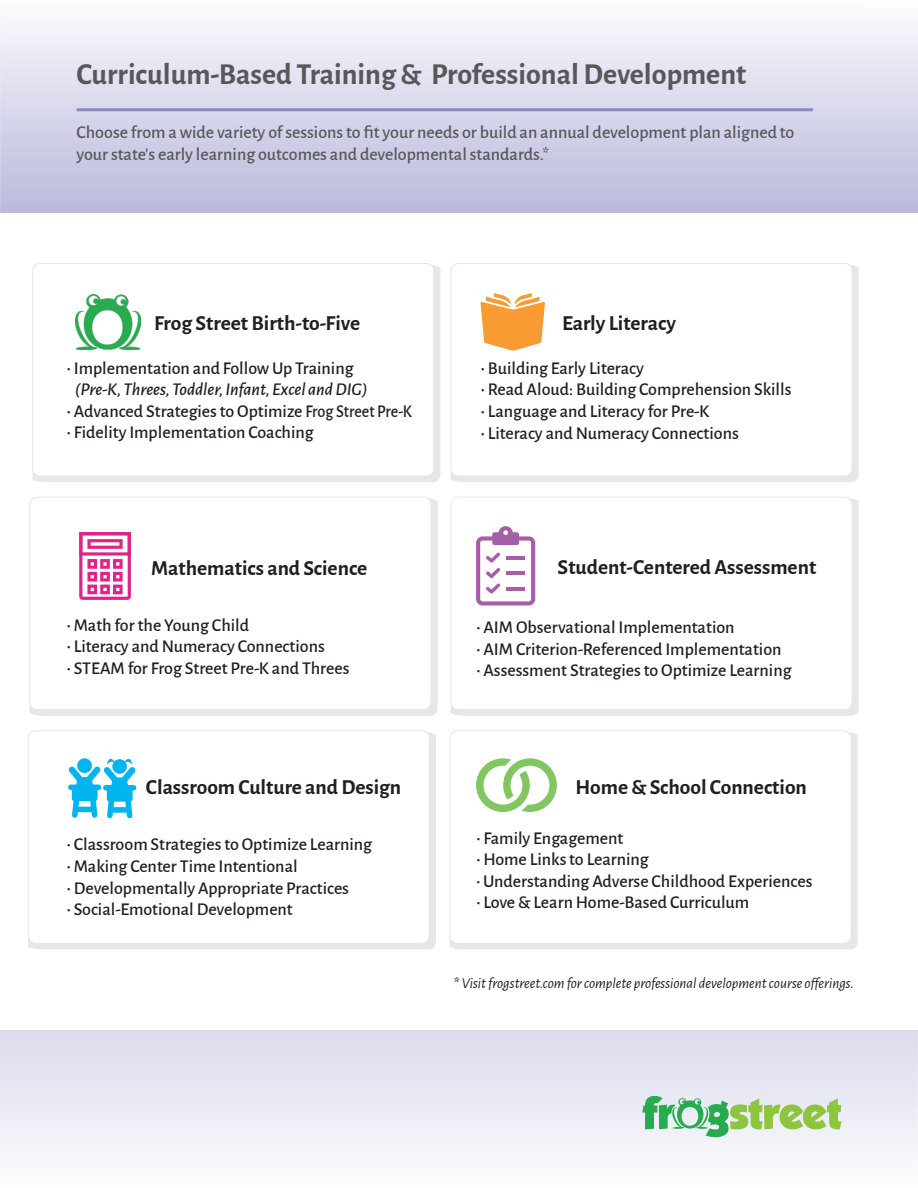
<style>
.page{position:relative;width:918px;height:1188px;background:#fff}
.page>*{position:absolute;margin:0;border:0;box-sizing:border-box;transform-origin:0 0}
.t1{font:700 30.6px "Alegreya Sans";color:#57585a}
.t2{font:700 21.45px "Alegreya Sans";color:#231f20}
.t3{font:500 18px "Alegreya Sans";color:#231f20}
.t4{font:500 18px/21.6px "Alegreya Sans";color:#57585a}
.t5{font:italic 500 18px "Alegreya Sans";color:#231f20}
.t6{font:500 18px "Alegreya Sans";color:#231f20;scale:.95 1}
.t7{font:italic 15px "Alegreya Sans";color:#231f20}
.s1{font-weight:500;font-style:normal}
</style>
<div class="page">
<svg style="left:0;top:1030px;width:918px;height:117px"></svg>
<svg style="left:0;top:27px;width:918px;height:186px;background:#d5d5ea"></svg>
<hr style="left:76px;top:108px;width:737px;height:3px;background:#8b8bc3">
<div style="left:32px;top:265px;width:408px;height:217px;background:#e6e7e9"></div>
<div style="left:33px;top:263px;width:401px;height:213px;background:#fff;border-radius:7px"></div>
<div style="left:32px;top:263px;width:402px;height:213px;border:1px solid #e6e7e9;border-radius:7px"></div>
<img style="left:76px;top:294px;width:64px;height:55px">
<div style="left:28px;top:732px;width:408px;height:217px;background:#e6e7e9"></div>
<div style="left:28px;top:731px;width:401px;height:212px;background:#fff;border-radius:7px"></div>
<div style="left:28px;top:730px;width:402px;height:214px;border:1px solid #e6e7e9;border-radius:7px"></div>
<div style="left:451px;top:265px;width:408px;height:217px;background:#e6e7e9"></div>
<div style="left:451px;top:263px;width:401px;height:213px;background:#fff;border-radius:7px"></div>
<div style="left:451px;top:263px;width:401px;height:213px;border:1px solid #e6e7e9;border-radius:7px"></div>
<svg style="left:480px;top:293px;width:65px;height:58px"></svg>
<div style="left:450px;top:732px;width:408px;height:217px;background:#e6e7e9"></div>
<div style="left:450px;top:731px;width:401px;height:212px;background:#fff;border-radius:7px"></div>
<div style="left:450px;top:730px;width:401px;height:214px;border:1px solid #e6e7e9;border-radius:7px"></div>
<svg style="left:476px;top:758px;width:81px;height:54px"></svg>
<div style="left:451px;top:498px;width:408px;height:218px;background:#e6e7e9"></div>
<div style="left:451px;top:497px;width:401px;height:213px;background:#fff;border-radius:7px"></div>
<div style="left:451px;top:497px;width:401px;height:213px;border:1px solid #e6e7e9;border-radius:7px"></div>
<svg style="left:476px;top:526px;width:59px;height:80px"></svg>
<div style="left:29px;top:498px;width:409px;height:218px;background:#e6e7e9"></div>
<div style="left:30px;top:497px;width:401px;height:213px;background:#fff;border-radius:7px"></div>
<div style="left:29px;top:497px;width:402px;height:213px;border:1px solid #e6e7e9;border-radius:7px"></div>
<svg style="left:79px;top:532px;width:52px;height:68px"></svg>
<svg style="left:68px;top:758px;width:68px;height:60px"></svg>
<div style="left:77px;top:758px;width:15px;height:15px;background:#00b4ed;border-radius:50%"></div>
<svg style="left:642px;top:1096px;width:199px;height:41px"></svg>
<p class="t1" style="left:76px;top:52px;width:671px">Curriculum-Based Training &amp; Professional Development</p>
<p class="t4" style="left:76px;top:121px;width:720px">Choose from a wide variety of sessions to fit your needs or build an annual development plan aligned to your state’s early learning outcomes and developmental standards.*</p>
<p class="t2" style="left:154px;top:308px;width:207px">Frog Street Birth-to-Five</p>
<p class="t3" style="left:67px;top:355px;width:289px">• Implementation and Follow Up Training</p>
<p class="t5" style="left:75px;top:377px;width:294px">(Pre-K, Threes, Toddler, Infant, Excel and DIG)</p>
<p class="t3" style="left:67px;top:398px;width:347px">• Advanced Strategies to Optimize Frog Street Pre-K</p>
<p class="t3" style="left:67px;top:420px;width:249px">• Fidelity Implementation Coaching</p>
<p class="t2" style="left:562px;top:308px;width:115px">Early Literacy</p>
<p class="t3" style="left:481px;top:355px;width:165px">• Building Early Literacy</p>
<p class="t3" style="left:481px;top:377px;width:312px">• Read Aloud: Building Comprehension Skills</p>
<p class="t3" style="left:481px;top:399px;width:230px">• Language and Literacy for Pre-K</p>
<p class="t3" style="left:481px;top:420px;width:260px">• Literacy and Numeracy Connections</p>
<p class="t2" style="left:151px;top:552px;width:218px">Mathematics and Science</p>
<p class="t3" style="left:67px;top:612px;width:184px">• Math for the Young Child</p>
<p class="t3" style="left:67px;top:634px;width:260px">• Literacy and Numeracy Connections</p>
<p class="t3" style="left:67px;top:656px;width:284px">• STEAM for Frog Street Pre-K and Threes</p>
<p class="t2" style="left:146px;top:771px;width:257px">Classroom Culture and Design</p>
<p class="t3" style="left:67px;top:832px;width:307px">• Classroom Strategies to Optimize Learning</p>
<p class="t3" style="left:67px;top:854px;width:233px">• Making Center Time Intentional</p>
<p class="t3" style="left:67px;top:875px;width:284px">• Developmentally Appropriate Practices</p>
<p class="t3" style="left:67px;top:897px;width:228px">• Social-Emotional Development</p>
<p class="t2" style="left:558px;top:552px;width:260px">Student-Centered Assessment</p>
<p class="t3" style="left:476px;top:615px;width:260px">• AIM Observational Implementation</p>
<p class="t3" style="left:476px;top:636px;width:307px">• AIM Criterion-Referenced Implementation</p>
<p class="t3" style="left:476px;top:658px;width:317px">• Assessment Strategies to Optimize Learning</p>
<p class="t2" style="left:576px;top:771px;width:233px">Home &amp; School Connection</p>
<p class="t3" style="left:476px;top:825px;width:149px">• Family Engagement</p>
<p class="t3" style="left:476px;top:847px;width:174px">• Home Links to Learning</p>
<p class="t6" style="left:476px;top:868px;width:356px">• Understanding Adverse Childhood Experiences</p>
<p class="t3" style="left:476px;top:890px;width:275px">• Love &amp; Learn Home-Based Curriculum</p>
<p class="t7" style="left:454px;top:973px;width:401px"><span class="s1">*</span> Visit frogstreet.com for complete professional development course offerings.</p>
</div>
